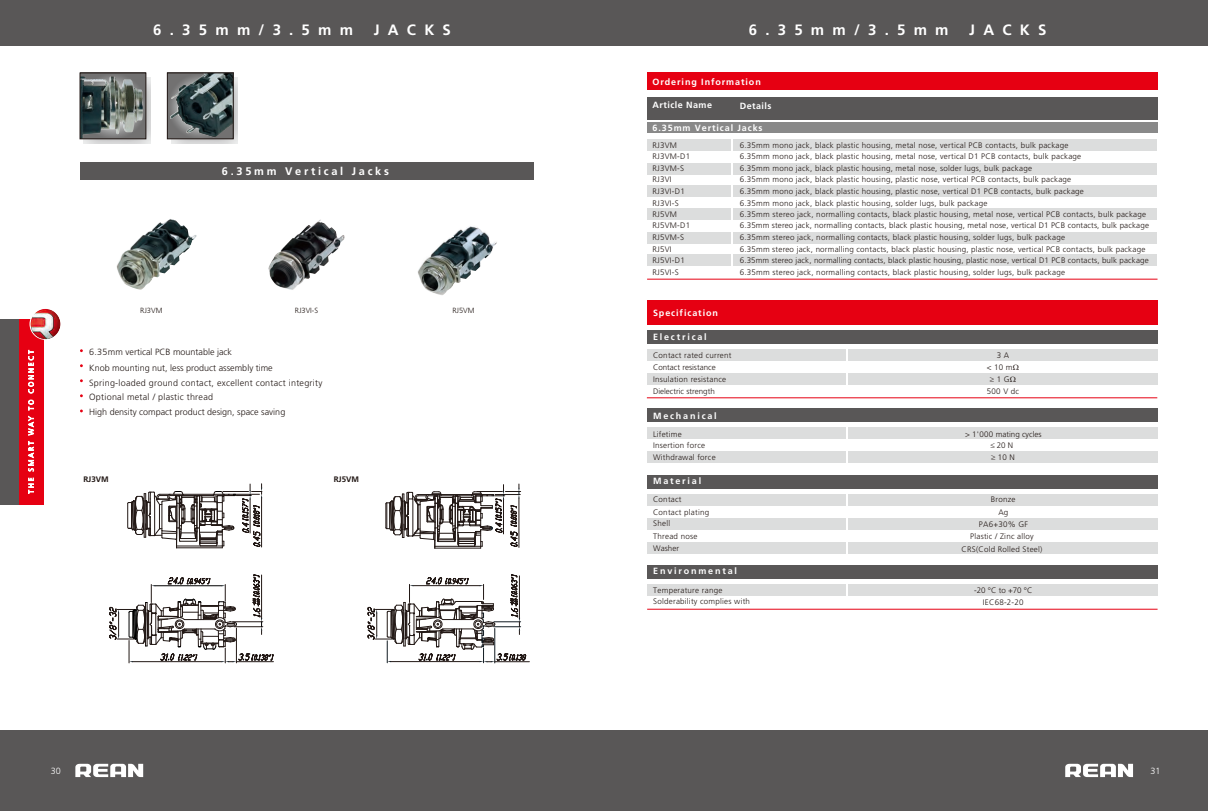
<style>
.page{position:relative;width:1208px;height:811px;background:#fff}
.page>*{position:absolute;margin:0;border:0;box-sizing:border-box;transform-origin:0 0}
.t1{font:700 15px "Frutiger";letter-spacing:.55em;color:#fff}
.t2{font:700 11px "Frutiger";letter-spacing:.25em;color:#fff}
.t3{font:300 9px/16px "Frutiger";color:#221815}
.t4{font:300 9px/14px "Frutiger";letter-spacing:.03em;color:#221815}
.t5{font:700 9px "Frutiger";letter-spacing:.1em;color:#fff}
.t6{font:700 9px "Frutiger";letter-spacing:.2em;color:#fff}
.t7{font:700 9px "Frutiger";letter-spacing:.05em;color:#fff}
.t8{font:300 9px "Frutiger";color:#fff}
.t9{font:300 8px/11.8px "Frutiger";letter-spacing:.03em;color:#221815}
.t10{font:300 8px "Frutiger";color:#221815}
.t11{font:700 8px "Frutiger";color:#221815}
.t12{font:300 7.5px "Frutiger";color:#221815}
</style>
<div class="page">
<div style="left:80px;top:163px;width:454px;height:17px;background:#595757"></div>
<div style="left:733px;top:163px;width:424px;height:12px;background:#dcdddd"></div>
<div style="left:647px;top:163px;width:83px;height:12px;background:#dcdddd"></div>
<div style="left:733px;top:139px;width:424px;height:12px;background:#dcdddd"></div>
<div style="left:647px;top:139px;width:83px;height:12px;background:#dcdddd"></div>
<div style="left:733px;top:185px;width:424px;height:12px;background:#dcdddd"></div>
<div style="left:647px;top:185px;width:83px;height:12px;background:#dcdddd"></div>
<div style="left:733px;top:232px;width:424px;height:12px;background:#dcdddd"></div>
<div style="left:647px;top:232px;width:83px;height:12px;background:#dcdddd"></div>
<div style="left:733px;top:208px;width:424px;height:12px;background:#dcdddd"></div>
<div style="left:647px;top:208px;width:83px;height:12px;background:#dcdddd"></div>
<div style="left:733px;top:254px;width:424px;height:12px;background:#dcdddd"></div>
<div style="left:647px;top:254px;width:83px;height:12px;background:#dcdddd"></div>
<div style="left:0;top:0;width:604px;height:45px;background:#595757"></div>
<div style="left:0;top:730px;width:604px;height:81px;background:#595757"></div>
<div style="left:604px;top:0;width:604px;height:45px;background:#595757"></div>
<div style="left:604px;top:730px;width:604px;height:81px;background:#595757"></div>
<svg style="left:75px;top:764px;width:68px;height:13px"></svg>
<svg style="left:1065px;top:764px;width:68px;height:13px"></svg>
<div style="left:18px;top:319px;width:26px;height:186px;background:#e60012"></div>
<svg style="left:29px;top:308px;width:32px;height:32px"></svg>
<div style="left:0;top:319px;width:19px;height:186px;background:#595757"></div>
<svg style="left:28px;top:349px;width:7px;height:145px"></svg>
<div style="left:647px;top:122px;width:510px;height:11px;background:#898989"></div>
<div style="left:647px;top:73px;width:510px;height:17px;background:#e60012"></div>
<div style="left:647px;top:97px;width:510px;height:22px;background:#595757"></div>
<hr style="left:647px;top:279px;width:510px;height:1px;background:#e60012">
<svg style="left:127px;top:484px;width:135px;height:64px"></svg>
<svg style="left:109px;top:574px;width:165px;height:89px"></svg>
<hr style="left:435px;top:548px;width:46px;height:1px;background:#221815">
<hr style="left:495px;top:661px;width:34px;height:1px;background:#221815">
<svg style="left:385px;top:484px;width:135px;height:64px"></svg>
<svg style="left:367px;top:574px;width:159px;height:89px"></svg>
<div style="left:647px;top:330px;width:510px;height:14px;background:#595757"></div>
<div style="left:647px;top:300px;width:510px;height:24px;background:#e60012"></div>
<div style="left:647px;top:349px;width:198px;height:12px;background:#dcdddd"></div>
<div style="left:647px;top:373px;width:198px;height:12px;background:#dcdddd"></div>
<div style="left:848px;top:349px;width:309px;height:12px;background:#dcdddd"></div>
<div style="left:848px;top:373px;width:309px;height:12px;background:#dcdddd"></div>
<div style="left:848px;top:427px;width:309px;height:12px;background:#dcdddd"></div>
<div style="left:848px;top:451px;width:309px;height:12px;background:#dcdddd"></div>
<div style="left:647px;top:409px;width:510px;height:13px;background:#595757"></div>
<div style="left:647px;top:427px;width:198px;height:12px;background:#dcdddd"></div>
<div style="left:647px;top:451px;width:198px;height:12px;background:#dcdddd"></div>
<hr style="left:647px;top:397px;width:510px;height:1px;background:#e60012">
<div style="left:848px;top:494px;width:309px;height:12px;background:#dcdddd"></div>
<div style="left:848px;top:518px;width:309px;height:12px;background:#dcdddd"></div>
<div style="left:848px;top:542px;width:309px;height:12px;background:#dcdddd"></div>
<div style="left:848px;top:584px;width:309px;height:11px;background:#dcdddd"></div>
<div style="left:647px;top:584px;width:199px;height:11px;background:#dcdddd"></div>
<div style="left:647px;top:565px;width:510px;height:13px;background:#595757"></div>
<div style="left:647px;top:494px;width:199px;height:12px;background:#dcdddd"></div>
<div style="left:647px;top:518px;width:199px;height:12px;background:#dcdddd"></div>
<div style="left:647px;top:542px;width:199px;height:12px;background:#dcdddd"></div>
<div style="left:647px;top:475px;width:510px;height:13px;background:#595757"></div>
<hr style="left:647px;top:609px;width:510px;height:1px;background:#e60012">
<img style="left:84px;top:77px;width:66px;height:67px">
<img style="left:82px;top:76px;width:62px;height:61px">
<div style="left:80px;top:73px;width:66px;height:66px;border:1px solid #221815"></div>
<img style="left:170px;top:75px;width:62px;height:62px">
<div style="left:167px;top:73px;width:67px;height:66px;border:1px solid #221815"></div>
<img style="left:116px;top:219px;width:80px;height:71px">
<img style="left:418px;top:226px;width:79px;height:69px">
<img style="left:268px;top:219px;width:77px;height:71px">
<img style="left:30px;top:309px;width:30px;height:30px;border-radius:15px">
<h1 class="t1" style="left:153px;top:20px;width:201px">6.35mm/3.5mm</h1>
<h1 class="t1" style="left:374px;top:20px;width:79px">JACKS</h1>
<h1 class="t1" style="left:749px;top:20px;width:201px">6.35mm/3.5mm</h1>
<h1 class="t1" style="left:969px;top:20px;width:79px">JACKS</h1>
<p class="t5" style="left:652px;top:76px;width:110px">Ordering Information</p>
<p class="t7" style="left:652px;top:100px;width:61px">Article Name</p>
<p class="t7" style="left:740px;top:100px;width:33px">Details</p>
<h2 class="t2" style="left:222px;top:164px;width:169px">6.35mm Vertical Jacks</h2>
<p class="t5" style="left:652px;top:122px;width:112px">6.35mm Vertical Jacks</p>
<p class="t9" style="left:740px;top:139px;width:343px">6.35mm mono jack, black plastic housing, metal nose, vertical PCB contacts, bulk package<br>6.35mm mono jack, black plastic housing, metal nose, vertical D1 PCB contacts, bulk package<br>6.35mm mono jack, black plastic housing, metal nose, solder lugs, bulk package</p>
<p class="t9" style="left:740px;top:174px;width:346px">6.35mm mono jack, black plastic housing, plastic nose, vertical PCB contacts, bulk package<br>6.35mm mono jack, black plastic housing, plastic nose, vertical D1 PCB contacts, bulk package<br>6.35mm mono jack, black plastic housing, solder lugs, bulk package</p>
<p class="t9" style="left:740px;top:208px;width:411px">6.35mm stereo jack, normalling contacts, black plastic housing, metal nose, vertical PCB contacts, bulk package<br>6.35mm stereo jack, normalling contacts, black plastic housing, metal nose, vertical D1 PCB contacts, bulk package<br>6.35mm stereo jack, normalling contacts, black plastic housing, solder lugs, bulk package</p>
<p class="t9" style="left:740px;top:243px;width:410px">6.35mm stereo jack, normalling contacts, black plastic housing, plastic nose, vertical PCB contacts, bulk package<br>6.35mm stereo jack, normalling contacts, black plastic housing, plastic nose, vertical D1 PCB contacts, bulk package<br>6.35mm stereo jack, normalling contacts, black plastic housing, solder lugs, bulk package</p>
<p class="t9" style="left:652px;top:139px;width:39px">RJ3VM<br>RJ3VM-D1<br>RJ3VM-S</p>
<p class="t9" style="left:652px;top:174px;width:34px">RJ3VI<br>RJ3VI-D1<br>RJ3VI-S</p>
<p class="t9" style="left:652px;top:208px;width:39px">RJ5VM<br>RJ5VM-D1<br>RJ5VM-S</p>
<p class="t9" style="left:652px;top:243px;width:34px">RJ5VI<br>RJ5VI-D1<br>RJ5VI-S</p>
<p class="t12" style="left:140px;top:306px;width:24px">RJ3VM</p>
<p class="t12" style="left:295px;top:306px;width:25px">RJ3VI-S</p>
<p class="t12" style="left:452px;top:306px;width:24px">RJ5VM</p>
<p class="t5" style="left:653px;top:307px;width:66px">Specification</p>
<p class="t3" style="left:89px;top:344px;width:185px">6.35mm vertical PCB mountable jack<br>Knob mounting nut, less product assembly time</p>
<p class="t4" style="left:89px;top:376px;width:235px">Spring-loaded ground contact, excellent contact integrity<br>Optional metal / plastic thread</p>
<p class="t3" style="left:89px;top:404px;width:198px">High density compact product design, space saving</p>
<p class="t11" style="left:83px;top:474px;width:27px">RJ3VM</p>
<p class="t11" style="left:334px;top:474px;width:27px">RJ5VM</p>
<p class="t6" style="left:653px;top:331px;width:55px">Electrical</p>
<p class="t9" style="left:653px;top:349px;width:80px;line-height:12.5px">Contact rated current<br>Contact resistance</p>
<p class="t9" style="left:653px;top:373px;width:75px">Insulation resistance<br>Dielectric strength</p>
<p class="t9" style="left:997px;top:349px;width:14px">3 A</p>
<p class="t9" style="left:987px;top:361px;width:27px">&lt; 10 m</p>
<p class="t9" style="left:986px;top:373px;width:34px;text-indent:3px">▼ 1 G<br>500 V dc</p>
<p class="t6" style="left:653px;top:410px;width:65px">Mechanical</p>
<p class="t9" style="left:653px;top:439px;width:64px">Insertion force<br>Withdrawal force</p>
<p class="t9" style="left:653px;top:493px;width:58px;line-height:12.2px">Contact<br>Contact plating</p>
<p class="t9" style="left:653px;top:428px;width:30px">Lifetime</p>
<p class="t10" style="left:965px;top:430px;width:78px">&gt; 1'000 mating cycles</p>
<p class="t9" style="left:996px;top:439px;width:18px">20 N</p>
<p class="t9" style="left:991px;top:452px;width:25px">▼ 10 N</p>
<p class="t9" style="left:978px;top:493px;width:51px;line-height:12.4px;text-align:center">Bronze<br>Ag<br>PA6+30% GF</p>
<p class="t9" style="left:961px;top:529px;width:82px;line-height:12.9px;text-align:center">Plastic / Zinc alloy<br>CRS(Cold Rolled Steel)</p>
<p class="t6" style="left:653px;top:476px;width:50px">Material</p>
<p class="t9" style="left:653px;top:517px;width:46px;line-height:12.3px">Shell<br>Thread nose<br>Washer</p>
<p class="t6" style="left:653px;top:566px;width:85px">Environmental</p>
<p class="t9" style="left:653px;top:584px;width:71px">Temperature range</p>
<p class="t9" style="left:974px;top:584px;width:60px">-20 °C to +70 °C</p>
<p class="t9" style="left:653px;top:596px;width:98px">Solderability complies with</p>
<p class="t9" style="left:983px;top:596px;width:42px">IEC68-2-20</p>
<p class="t8" style="left:51px;top:766px;width:12px">30</p>
<p class="t8" style="left:1150px;top:766px;width:12px">31</p>
</div>
